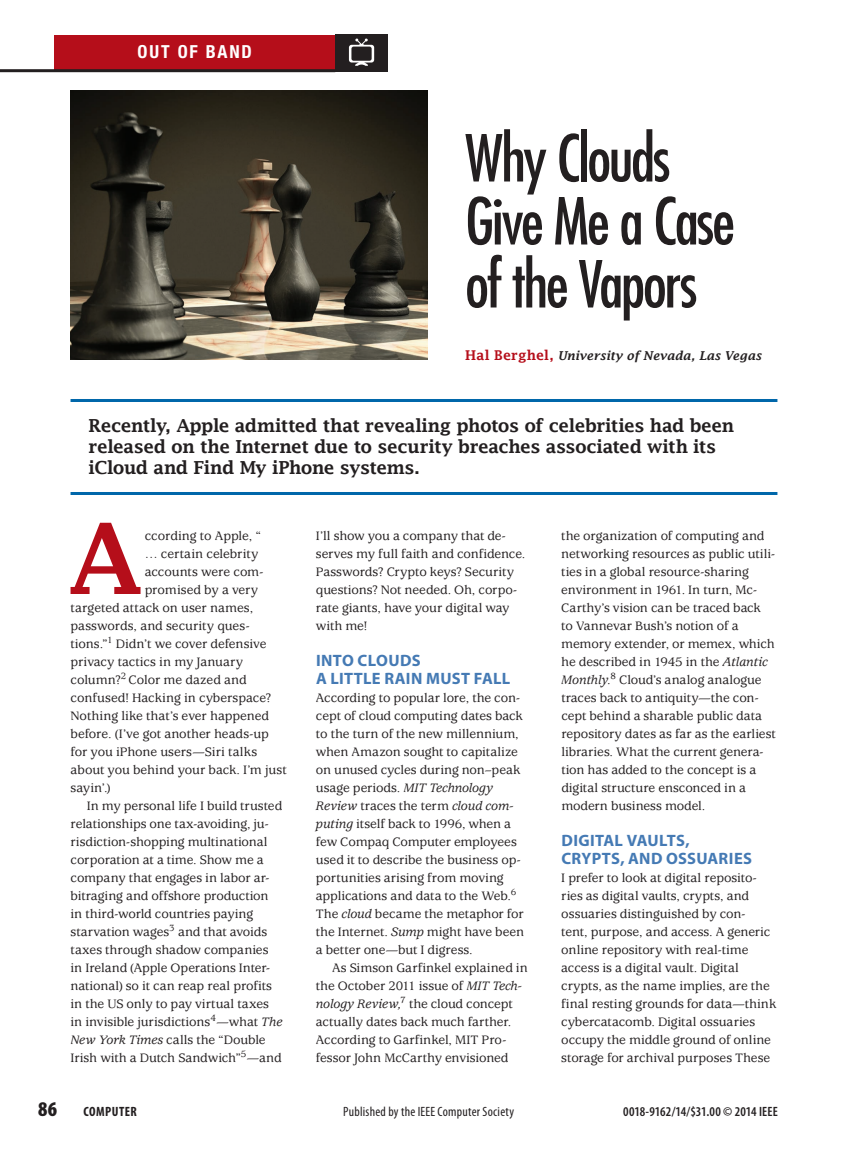
<style>
.page{position:relative;width:851px;height:1161px;background:#fff}
.page>*{position:absolute;margin:0;border:0;box-sizing:border-box;transform-origin:0 0}
.t1{font:600 97.35px "Lucida Fax";color:#b50e1a}
.t2{font:condensed 63px/63px "Futura Std";letter-spacing:-.035em;color:#231f20}
.t3{font:900 condensed 21px "Myriad Pro";color:#231f20}
.t4{font:600 18px/21px "Lucida Fax";letter-spacing:-.03em;color:#231f20}
.t5{font:700 condensed 18px "Helvetica Neue LT Std";letter-spacing:.1em;color:#fff}
.t6{font:700 16.5px/18px "Myriad Pro";letter-spacing:.015em;color:#457ab4}
.t7{font:500 13.5px/18px "Usherwood Std";color:#231f20}
.t8{font:condensed 13.5px "Myriad Pro";letter-spacing:.02em;color:#231f20}
.t9{font:600 condensed 13.5px "Myriad Pro";color:#231f20}
.t10{font:700 condensed 13.5px "Myriad Pro";letter-spacing:.03em;color:#231f20}
.t11{font:italic 600 12px "Lucida Fax";letter-spacing:.01em;color:#231f20}
.s1{font-style:normal;font-size:13.5px;color:#b50e1a}
.s2{font-style:italic}
</style>
<div class="page">
<img style="left:70px;top:90px;width:357px;height:270px">
<div style="left:54px;top:35px;width:281px;height:34px;background:#b50e1a"></div>
<hr style="left:0;top:69px;width:335px;height:3px;background:#231f20">
<hr style="left:70px;top:399px;width:707px;height:3px;background:#0067aa">
<hr style="left:70px;top:492px;width:707px;height:3px;background:#0067aa">
<div style="left:335px;top:35px;width:53px;height:37px;background:#231f20"></div>
<svg style="left:349px;top:39px;width:25px;height:27px"></svg>
<h3 class="t5" style="left:138px;top:41px;width:116px">OUT OF BAND</h3>
<h3 class="t5" style="left:144px;top:41px;width:103px">STANDARDS</h3>
<h2 class="t2" style="left:465px;top:126px;width:271px">Why Clouds<br>Give Me a Case of the Vapors</h2>
<p class="t11" style="left:465px;top:349px;width:298px"><span class="s1">Hal Berghel,</span> University of Nevada, Las Vegas</p>
<h3 class="t4" style="left:88px;top:415px;width:647px">Recently, Apple admitted that revealing photos of celebrities had been released on the Internet due to security breaches associated with its iCloud and Find My iPhone systems.</h3>
<h1 class="t1" style="left:68px;top:504px;width:76px">A</h1>
<p class="t7" style="left:145px;top:527px;width:118px">ccording to Apple, “</p>
<p class="t7" style="left:145px;top:545px;width:115px">… certain celebrity</p>
<p class="t7" style="left:145px;top:563px;width:120px">accounts were com-</p>
<p class="t7" style="left:145px;top:581px;width:115px">promised by a very</p>
<p class="t7" style="left:71px;top:599px;width:184px">targeted attack on user names,</p>
<p class="t7" style="left:71px;top:617px;width:181px">passwords, and security ques-</p>
<p class="t7" style="left:71px;top:635px;width:197px">tions.”<sup>1</sup> Didn’t we cover defensive</p>
<p class="t7" style="left:71px;top:653px;width:174px">privacy tactics in my January</p>
<p class="t7" style="left:71px;top:671px;width:178px">column?<sup>2</sup> Color me dazed and</p>
<p class="t7" style="left:70px;top:689px;width:202px">confused! Hacking in cyberspace?</p>
<p class="t7" style="left:70px;top:707px;width:200px">Nothing like that’s ever happened</p>
<p class="t7" style="left:70px;top:725px;width:200px">before. (I’ve got another heads-up</p>
<p class="t7" style="left:70px;top:743px;width:188px">for you iPhone users—Siri talks</p>
<p class="t7" style="left:70px;top:761px;width:217px">about you behind your back. I’m just</p>
<p class="t7" style="left:70px;top:779px;width:42px">sayin’.)</p>
<p class="t7" style="left:87px;top:797px;width:197px">In my personal life I build trusted</p>
<p class="t7" style="left:70px;top:815px;width:200px">relationships one tax-avoiding, ju-</p>
<p class="t7" style="left:70px;top:833px;width:199px">risdiction-shopping multinational</p>
<p class="t7" style="left:70px;top:851px;width:194px">corporation at a time. Show me a</p>
<p class="t7" style="left:70px;top:869px;width:201px">company that engages in labor ar-</p>
<p class="t7" style="left:70px;top:887px;width:199px">bitraging and offshore production</p>
<p class="t7" style="left:70px;top:905px;width:184px">in third-world countries paying</p>
<p class="t7" style="left:70px;top:923px;width:198px">starvation wages<sup>3</sup> and that avoids</p>
<p class="t7" style="left:70px;top:941px;width:199px">taxes through shadow companies</p>
<p class="t7" style="left:70px;top:959px;width:201px">in Ireland (Apple Operations Inter-</p>
<p class="t7" style="left:70px;top:977px;width:203px">national) so it can reap real profits</p>
<p class="t7" style="left:70px;top:995px;width:200px">in the US only to pay virtual taxes</p>
<p class="t7" style="left:70px;top:1013px;width:213px">in invisible jurisdictions<sup>4</sup>—what <span class="s2">The</span></p>
<p class="t7" style="left:71px;top:1031px;width:197px"><span class="s2">New York Times</span> calls the “Double</p>
<p class="t7" style="left:71px;top:1049px;width:212px">Irish with a Dutch Sandwich”<sup>5</sup>—and</p>
<p class="t7" style="left:316px;top:527px;width:211px">I’ll show you a company that de&shy;serves my full faith and confidence.<br>Passwords? Crypto keys? Security questions? Not needed. Oh, corpo&shy;rate giants, have your digital way with me!</p>
<p class="t6" style="left:316px;top:651px;width:196px">INTO CLOUDS<br>A LITTLE RAIN MUST FALL</p>
<p class="t7" style="left:316px;top:689px;width:210px">According to popular lore, the con&shy;cept of cloud computing dates back to the turn of the new millennium, when Amazon sought to capitalize on unused cycles during non–peak usage periods. <span class="s2">MIT Technology<br>Review</span> traces the term <span class="s2">cloud com&shy;puting</span> itself back to 1996, when a few Compaq Computer employees used it to describe the business op&shy;portunities arising from moving applications and data to the Web.<sup>6<br></sup>The <span class="s2">cloud</span> became the metaphor for the Internet. <span class="s2">Sump</span> might have been a better one—but I digress.</p>
<p class="t7" style="left:316px;top:959px;width:213px;text-indent:16px">As Simson Garfinkel explained in the October 2011 issue of <span class="s2">MIT Tech&shy;nology Review,</span><sup>7</sup> the cloud concept actually dates back much farther.<br>According to Garfinkel, MIT Pro&shy;fessor John McCarthy envisioned</p>
<p class="t7" style="left:561px;top:527px;width:216px">the organization of computing and networking resources as public utili&shy;ties in a global resource-sharing environment in 1961. In turn, Mc-Carthy’s vision can be traced back to Vannevar Bush’s notion of a memory extender, or memex, which he described in 1945 in the <span class="s2">Atlantic Monthly</span>.<sup>8</sup> Cloud’s analog analogue traces back to antiquity—the con&shy;cept behind a sharable public data repository dates as far as the earliest libraries. What the current genera&shy;tion has added to the concept is a digital structure ensconced in a modern business model.</p>
<p class="t6" style="left:561px;top:831px;width:192px">DIGITAL VAULTS,<br>CRYPTS, AND OSSUARIES</p>
<p class="t7" style="left:561px;top:869px;width:216px">I prefer to look at digital reposito&shy;ries as digital vaults, crypts, and ossuaries distinguished by con-<br>tent, purpose, and access. A generic online repository with real-time access is a digital vault. Digital crypts, as the name implies, are the final resting grounds for data—think cybercatacomb. Digital ossuaries occupy the middle ground of online storage for archival purposes These</p>
<h3 class="t3" style="left:38px;top:1096px;width:20px">86</h3>
<p class="t10" style="left:84px;top:1103px;width:55px">COMPUTER</p>
<p class="t8" style="left:343px;top:1103px;width:172px">Published by the IEEE Computer Society</p>
<p class="t9" style="left:623px;top:1103px;width:156px">0018-9162/14/$31.00 © 2014 IEEE</p>
</div>
